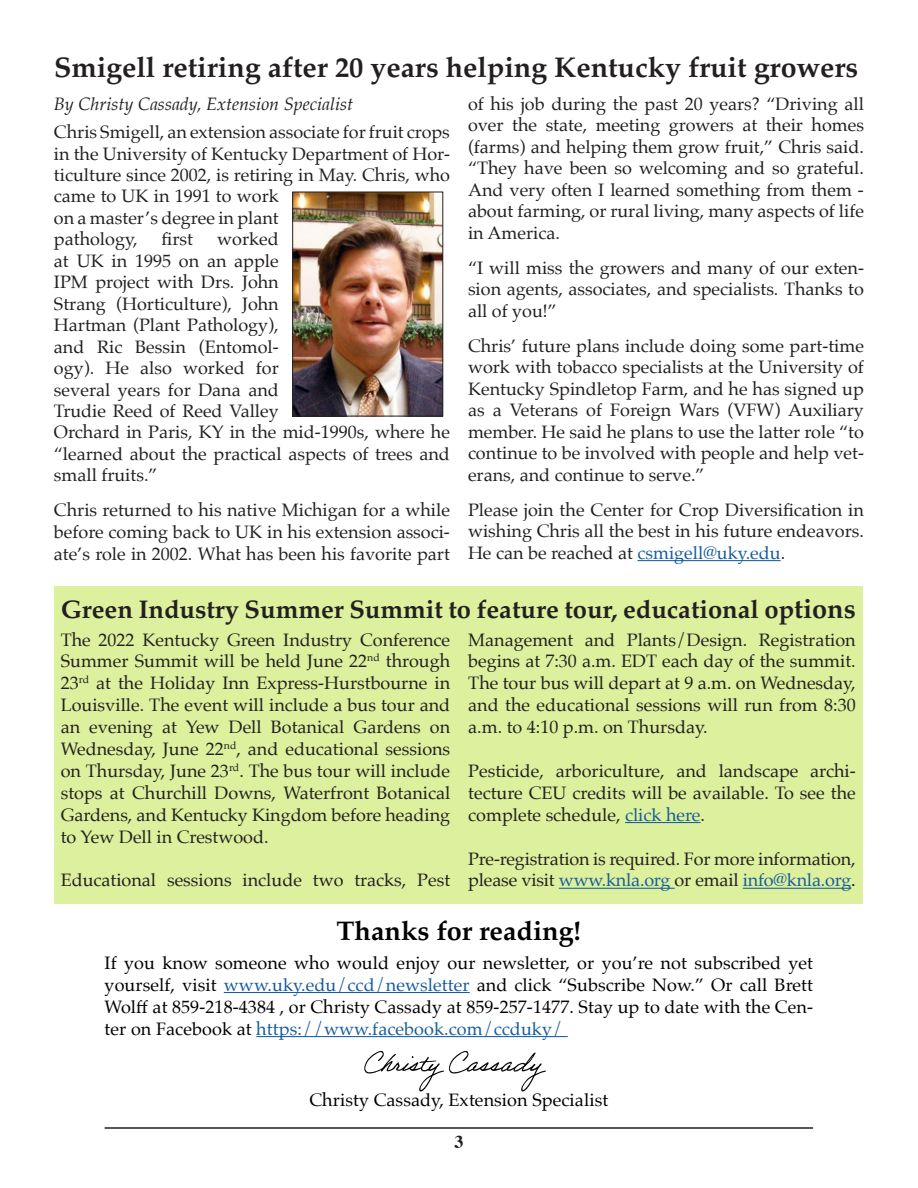
<style>
.page{position:relative;width:918px;height:1188px;background:#fff}
.page>*{position:absolute;margin:0;border:0;box-sizing:border-box;transform-origin:0 0}
.t1{font:700 28.5px "Palatino";color:#231f20}
.t2{font:700 27px "Palatino";color:#000}
.t3{font:700 25.5px "Palatino";color:#231f20}
.t4{font:18px/21.5px "Palatino";color:#231f20;text-align:justify}
.t5{font:18px/22px "Palatino";letter-spacing:.005em;color:#000;text-align:justify}
.t6{font:italic 18px "Palatino";color:#231f20}
.t7{font:700 18px "Times";color:#231f20}
.s1{color:#175d9e}
.s2{font-size:27px}
.s3{color:#000}
</style>
<div class="page">
<div style="left:54px;top:586px;width:809px;height:318px;background:#dcf09d"></div>
<hr style="left:224px;top:992px;width:246px;height:1px;background:#175d9e">
<hr style="left:256px;top:1036px;width:312px;height:1px;background:#175d9e">
<hr style="left:638px;top:560px;width:143px;height:1px;background:#175d9e">
<img style="left:294px;top:194px;width:147px;height:220px">
<div style="left:292px;top:192px;width:151px;height:224px;border:1px solid #231f20"></div>
<hr style="left:625px;top:822px;width:76px;height:1px;background:#175d9e">
<hr style="left:559px;top:888px;width:116px;height:1px;background:#175d9e">
<hr style="left:743px;top:888px;width:108px;height:1px;background:#175d9e">
<hr style="left:105px;top:1127px;width:708px;height:2px;background:#231f20">
<img style="left:363px;top:1036px;width:184px;height:56px">
<p class="t1" style="left:54px;top:43px;width:806px">Smigell retiring after 20 years helping Kentucky fruit growers</p>
<p class="t6" style="left:54px;top:89px;width:301px">By Christy Cassady, Extension Specialist</p>
<p class="t4" style="left:54px;top:121px;width:398px;text-align:left">Chris Smigell, an extension associate for fruit crops in the University of Kentucky Department of Hor&shy;ticulture since 2002, is retiring in May. Chris, who came to UK in 1991 to work<br>on a master’s degree in plant<br>pathology,</p>
<p class="t4" style="left:54px;top:228px;width:398px;text-align:left;text-indent:163px">worked<br>at UK in 1995 on an apple<br>IPM project with Drs. John<br>Strang (Horticulture), John<br>Hartman (Plant Pathology),<br>and Ric Bessin (Entomol-<br>ogy). He also worked for<br>several years for Dana and<br>Trudie Reed of Reed Valley<br>Orchard in Paris, KY in the mid-1990s, where he “learned about the practical aspects of trees and small fruits.”</p>
<p class="t4" style="left:54px;top:499px;width:398px">Chris returned to his native Michigan for a while before coming back to UK in his extension associ&shy;ate’s role in 2002. What has been his favorite part</p>
<p class="t4" style="left:162px;top:228px;width:33px">first</p>
<p class="t4" style="left:468px;top:93px;width:398px">of his job during the past 20 years? “Driving all over the state, meeting growers at their homes (farms) and helping them grow fruit,” Chris said. “They have been so welcoming and so grateful.<br>And very often I learned something from them - about farming, or rural living, many aspects of life in America.</p>
<p class="t4" style="left:468px;top:257px;width:398px">“I will miss the growers and many of our exten&shy;sion agents, associates, and specialists. Thanks to all of you!”</p>
<p class="t4" style="left:468px;top:335px;width:397px">Chris’ future plans include doing some part-time work with tobacco specialists at the University of Kentucky Spindletop Farm, and he has signed up as a Veterans of Foreign Wars (VFW) Auxiliary member. He said he plans to use the latter role “to continue to be involved with people and help vet&shy;erans, and continue to serve.”</p>
<p class="t4" style="left:468px;top:499px;width:397px">Please join the Center for Crop Diversification in wishing Chris all the best in his future endeavors.<br>He can be reached at <span class="s1">csmigell@uky.edu</span>.</p>
<p class="t3" style="left:61px;top:588px;width:797px">Green Industry Summer Summit to feature tour, educational op<span class="s2">tions</span></p>
<p class="t4" style="left:61px;top:628px;width:391px;line-height:21.9px">The 2022 Kentucky Green Industry Conference Summer Summit will be held June 22<sup>nd</sup> through 23<sup>rd</sup> at the Holiday Inn Express-Hurstbourne in Louisville. The event will include a bus tour and an evening at Yew Dell Botanical Gardens on Wednesday, June 22<sup>nd</sup>, and educational sessions on Thursday, June 23<sup>rd</sup>. The bus tour will include stops at Churchill Downs, Waterfront Botanical Gardens, and Kentucky Kingdom before heading to Yew Dell in Crestwood.</p>
<p class="t4" style="left:61px;top:869px;width:391px">Educational sessions include two tracks, Pest</p>
<p class="t4" style="left:468px;top:628px;width:389px;line-height:21.9px">Management and Plants/Design. Registration begins at 7:30 a.m. EDT each day of the summit.<br>The tour bus will depart at 9 a.m. on Wednesday, and the educational sessions will run from 8:30 a.m. to 4:10 p.m. on Thursday.</p>
<p class="t4" style="left:468px;top:760px;width:389px;line-height:21.9px">Pesticide, arboriculture, and landscape archi&shy;tecture CEU credits will be available. To see the complete schedule, <span class="s1">click here</span>.</p>
<p class="t4" style="left:468px;top:847px;width:389px;line-height:21.9px">Pre-registration is required. For more information, please visit <span class="s1">www.knla.org</span> or email <span class="s1">info@knla.org</span><span class="s3">.</span></p>
<p class="t2" style="left:337px;top:908px;width:246px">Thanks for reading!</p>
<p class="t5" style="left:105px;top:951px;width:710px">If you know someone who would enjoy our newsletter, or you’re not subscribed yet yourself, visit <span class="s1">www.uky.edu/ccd/newsletter</span> and click “Subscribe Now.” Or call Brett Wolff at 859-218-4384 , or Christy Cassady at 859-257-1477. Stay up to date with the Cen&shy;ter on Facebook at <span class="s1">https://www.facebook.com/ccduky/</span></p>
<p class="t5" style="left:309px;top:1089px;width:300px">Christy Cassady, Extension Specialist</p>
<p class="t7" style="left:454px;top:1124px;width:10px">3</p>
</div>
